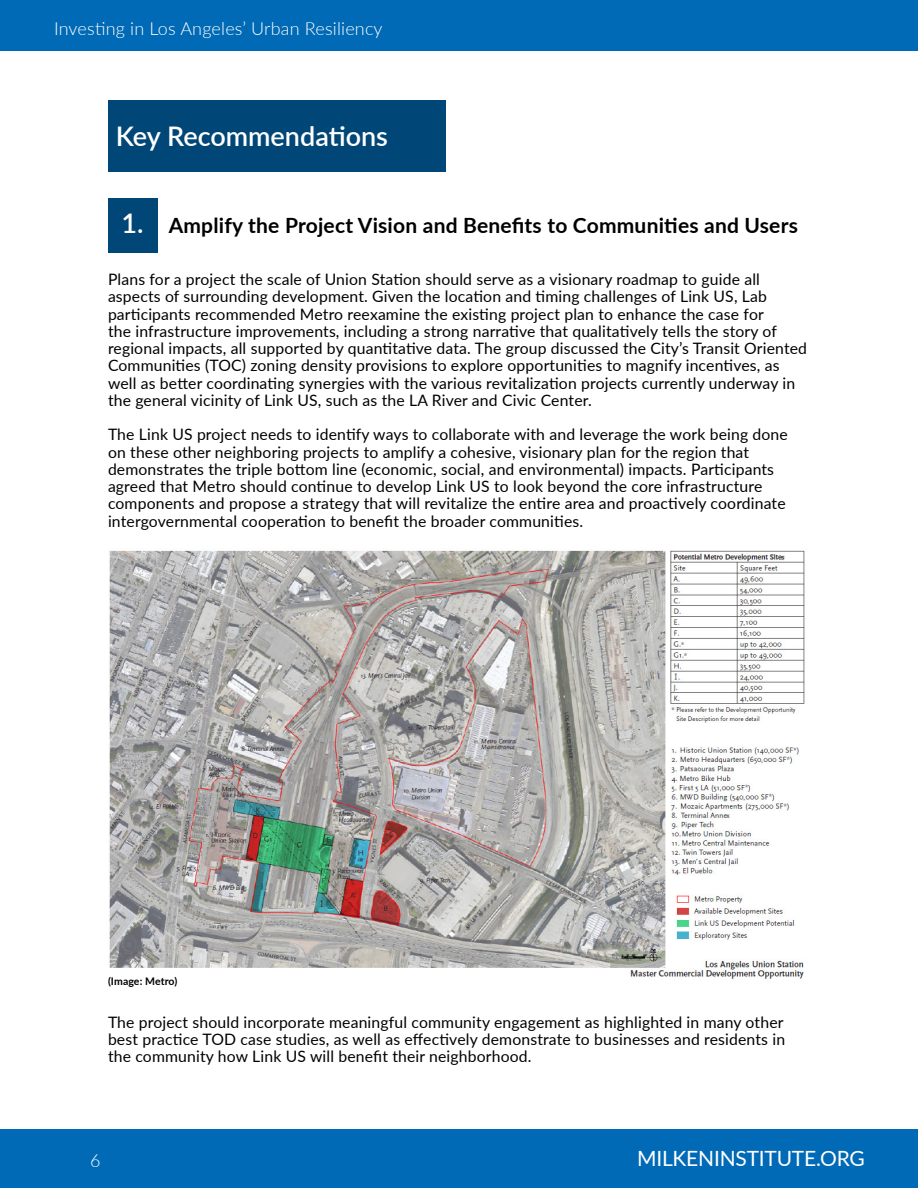
<style>
.page{position:relative;width:918px;height:1188px;background:#fff}
.page>*{position:absolute;margin:0;border:0;box-sizing:border-box;transform-origin:0 0}
.t1{font:600 27px "Lato";color:#fff}
.t2{font:700 21px "Lato";letter-spacing:.01em;color:#000}
.t3{font:21px "Lato";letter-spacing:-.01em;color:#fff}
.t4{font:300 18px "Lato";letter-spacing:.01em;color:#fff}
.t5{font:15.75px/17.2px "Lato";letter-spacing:.01em;color:#000}
.t6{font:700 10.5px "Lato";letter-spacing:.005em;color:#000}
</style>
<div class="page">
<div style="left:0;top:0;width:918px;height:50px;background:#006ab6"></div>
<div style="left:0;top:1129px;width:918px;height:59px;background:#006ab6"></div>
<div style="left:108px;top:100px;width:338px;height:72px;background:#004778"></div>
<img style="left:109px;top:550px;width:696px;height:429px">
<div style="left:108px;top:198px;width:49px;height:54px;background:#004778"></div>
<p class="t4" style="left:54px;top:16px;width:330px">Investing in Los Angeles’ Urban Resiliency</p>
<h1 class="t1" style="left:116px;top:117px;width:274px">Key Recommendations</h1>
<h1 class="t1" style="left:122px;top:203px;width:24px">1.</h1>
<h2 class="t2" style="left:169px;top:210px;width:631px">Amplify the Project Vision and Benefits to Communities and Users</h2>
<p class="t5" style="left:108px;top:270px;width:701px">Plans for a project the scale of Union Station should serve as a visionary roadmap to guide all aspects of surrounding development. Given the location and timing challenges of Link US, Lab participants recommended Metro reexamine the existing project plan to enhance the case for<br>the infrastructure improvements, including a strong narrative that qualitatively tells the story of regional impacts, all supported by quantitative data. The group discussed the City’s Transit Oriented Communities (TOC) zoning density provisions to explore opportunities to magnify incentives, as well as better coordinating synergies with the various revitalization projects currently underway in the general vicinity of Link US, such as the LA River and Civic Center.</p>
<p class="t5" style="left:108px;top:425px;width:681px">The Link US project needs to identify ways to collaborate with and leverage the work being done on these other neighboring projects to amplify a cohesive, visionary plan for the region that demonstrates the triple bottom line (economic, social, and environmental) impacts. Participants agreed that Metro should continue to develop Link US to look beyond the core infrastructure components and propose a strategy that will revitalize the entire area and proactively coordinate intergovernmental cooperation to benefit the broader communities.</p>
<p class="t6" style="left:108px;top:973px;width:71px">(Image: Metro)</p>
<p class="t5" style="left:108px;top:1013px;width:679px;text-align:justify">The project should incorporate meaningful community engagement as highlighted in many other best practice TOD case studies, as well as effectively demonstrate to businesses and residents in the community how Link US will benefit their neighborhood.</p>
<p class="t4" style="left:90px;top:1148px;width:12px">6</p>
<h2 class="t3" style="left:637px;top:1144px;width:229px">MILKENINSTITUTE.ORG</h2>
</div>
